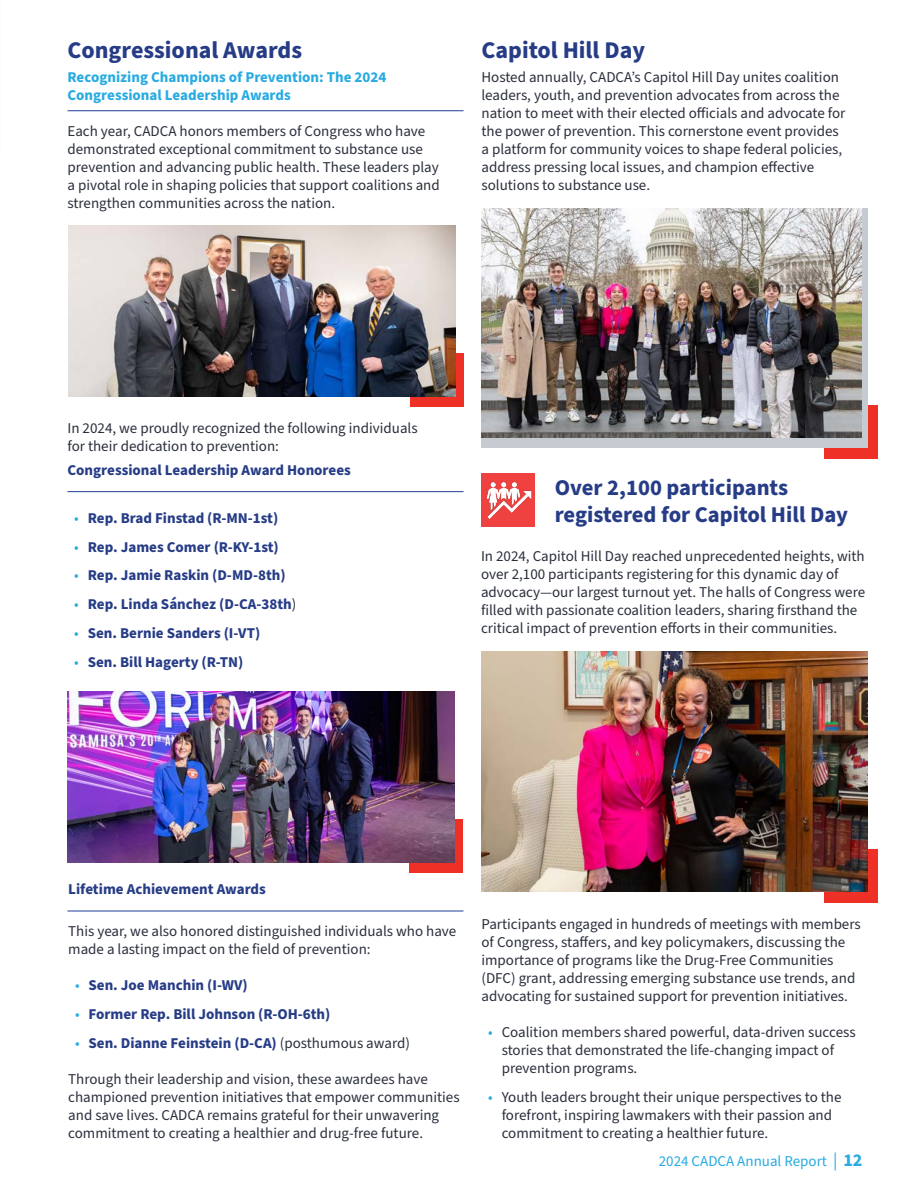
<style>
.page{position:relative;width:918px;height:1188px;background:#fff}
.page>*{position:absolute;margin:0;border:0;box-sizing:border-box;transform-origin:0 0}
.t1{font:700 24px "Source Sans Pro";color:#263c86}
.Body_Head{font:700 22.5px/27px "Source Sans Pro";color:#263c86}
.t2{font:15px/18px "Source Sans Pro";color:#2a2f3c}
.t3{font:700 15px "Source Sans Pro";color:#263c86}
.t4{font:700 15px/18px "Source Sans Pro";color:#29abe2}
.t5{font:15px "Source Sans Pro";color:#29abe2}
.s1{font-weight:400;color:#29abe2}
.s2{font-weight:400;color:#2a2f3c}
.s3{color:#29abe2}
.s4{font-size:18px}
.s5{font-weight:700;font-size:18px}
</style>
<div class="page">
<div style="left:410px;top:819px;width:54px;height:54px;background:#ef3026"></div>
<img style="left:67px;top:691px;width:387px;height:172px">
<div style="left:824px;top:405px;width:54px;height:54px;background:#ef3026"></div>
<div style="left:481px;top:208px;width:387px;height:240px;background:#c6cbd1"></div>
<img style="left:481px;top:208px;width:381px;height:230px">
<div style="left:824px;top:849px;width:54px;height:54px;background:#ef3026"></div>
<img style="left:481px;top:652px;width:387px;height:239px">
<div style="left:410px;top:353px;width:54px;height:54px;background:#ef3026"></div>
<img style="left:68px;top:225px;width:387px;height:172px">
<div style="left:482px;top:473px;width:54px;height:54px;background:#ee4140"></div>
<img style="left:486px;top:482px;width:46px;height:37px">
<hr style="left:68px;top:110px;width:396px;height:1px;background:#3a53a4">
<hr style="left:68px;top:491px;width:396px;height:1px;background:#3a53a4">
<hr style="left:68px;top:910px;width:396px;height:2px;background:#3a53a4">
<p class="t1" style="left:68px;top:33px;width:236px">Congressional Awards</p>
<p class="t4" style="left:68px;top:68px;width:321px">Recognizing Champions of Prevention: The 2024<br>Congressional Leadership Awards</p>
<p class="t2" style="left:68px;top:122px;width:374px">Each year, CADCA honors members of Congress who have demonstrated exceptional commitment to substance use prevention and advancing public health. These leaders play a pivotal role in shaping policies that support coalitions and strengthen communities across the nation.</p>
<p class="t1" style="left:482px;top:33px;width:165px">Capitol Hill Day</p>
<p class="t2" style="left:482px;top:68px;width:366px">Hosted annually, CADCA’s Capitol Hill Day unites coalition leaders, youth, and prevention advocates from across the nation to meet with their elected officials and advocate for the power of prevention. This cornerstone event provides a platform for community voices to shape federal policies, address pressing local issues, and champion effective solutions to substance use.</p>
<p class="t2" style="left:68px;top:419px;width:352px">In 2024, we proudly recognized the following individuals for their dedication to prevention:</p>
<p class="t3" style="left:68px;top:460px;width:285px">Congressional Leadership Award Honorees</p>
<p class="t3" style="left:74px;top:508px;width:206px"><span class="s1">•</span> Rep. Brad Finstad (R-MN-1st)</p>
<p class="t3" style="left:74px;top:536px;width:206px"><span class="s1">•</span> Rep. James Comer (R-KY-1st)</p>
<p class="t3" style="left:74px;top:565px;width:213px"><span class="s1">•</span> Rep. Jamie Raskin (D-MD-8th)</p>
<p class="t3" style="left:74px;top:594px;width:224px"><span class="s1">•</span> Rep. Linda Sánchez (D-CA-38th<span class="s2">)</span></p>
<p class="t3" style="left:74px;top:623px;width:188px"><span class="s1">•</span> Sen. Bernie Sanders (I-VT)</p>
<p class="t3" style="left:74px;top:652px;width:171px"><span class="s1">•</span> Sen. Bill Hagerty (R-TN)</p>
<p class="Body_Head" style="left:555px;top:475px;width:295px">Over 2,100 participants registered for Capitol Hill Day</p>
<p class="t2" style="left:481px;top:547px;width:386px">In 2024, Capitol Hill Day reached unprecedented heights, with over 2,100 participants registering for this dynamic day of advocacy—our largest turnout yet. The halls of Congress were filled with passionate coalition leaders, sharing firsthand the critical impact of prevention efforts in their communities.</p>
<p class="t3" style="left:68px;top:879px;width:199px">Lifetime Achievement Awards</p>
<p class="t2" style="left:68px;top:923px;width:390px">This year, we also honored distinguished individuals who have made a lasting impact on the field of prevention:</p>
<p class="t3" style="left:75px;top:975px;width:174px"><span class="s1">•</span> Sen. Joe Manchin (I-WV)</p>
<p class="t3" style="left:75px;top:1004px;width:257px"><span class="s1">•</span> Former Rep. Bill Johnson (R-OH-6th)</p>
<p class="t3" style="left:75px;top:1033px;width:336px"><span class="s1">•</span> Sen. Dianne Feinstein (D-CA) <span class="s2">(posthumous award)</span></p>
<p class="t2" style="left:68px;top:1071px;width:393px">Through their leadership and vision, these awardees have championed prevention initiatives that empower communities and save lives. CADCA remains grateful for their unwavering commitment to creating a healthier and drug-free future.</p>
<p class="t2" style="left:482px;top:916px;width:381px">Participants engaged in hundreds of meetings with members of Congress, staffers, and key policymakers, discussing the importance of programs like the Drug-Free Communities (DFC) grant, addressing emerging substance use trends, and advocating for sustained support for prevention initiatives.</p>
<p class="t2" style="left:502px;top:1024px;width:355px;text-indent:-14px"><span class="s3">•</span> Coalition members shared powerful, data-driven success stories that demonstrated the life-changing impact of prevention programs.</p>
<p class="t2" style="left:502px;top:1088px;width:341px;text-indent:-14px"><span class="s3">•</span> Youth leaders brought their unique perspectives to the forefront, inspiring lawmakers with their passion and commitment to creating a healthier future.</p>
<p class="t5" style="left:659px;top:1151px;width:205px">2024 CADCA Annual Report <span class="s4">|</span> <span class="s5">12</span></p>
</div>
